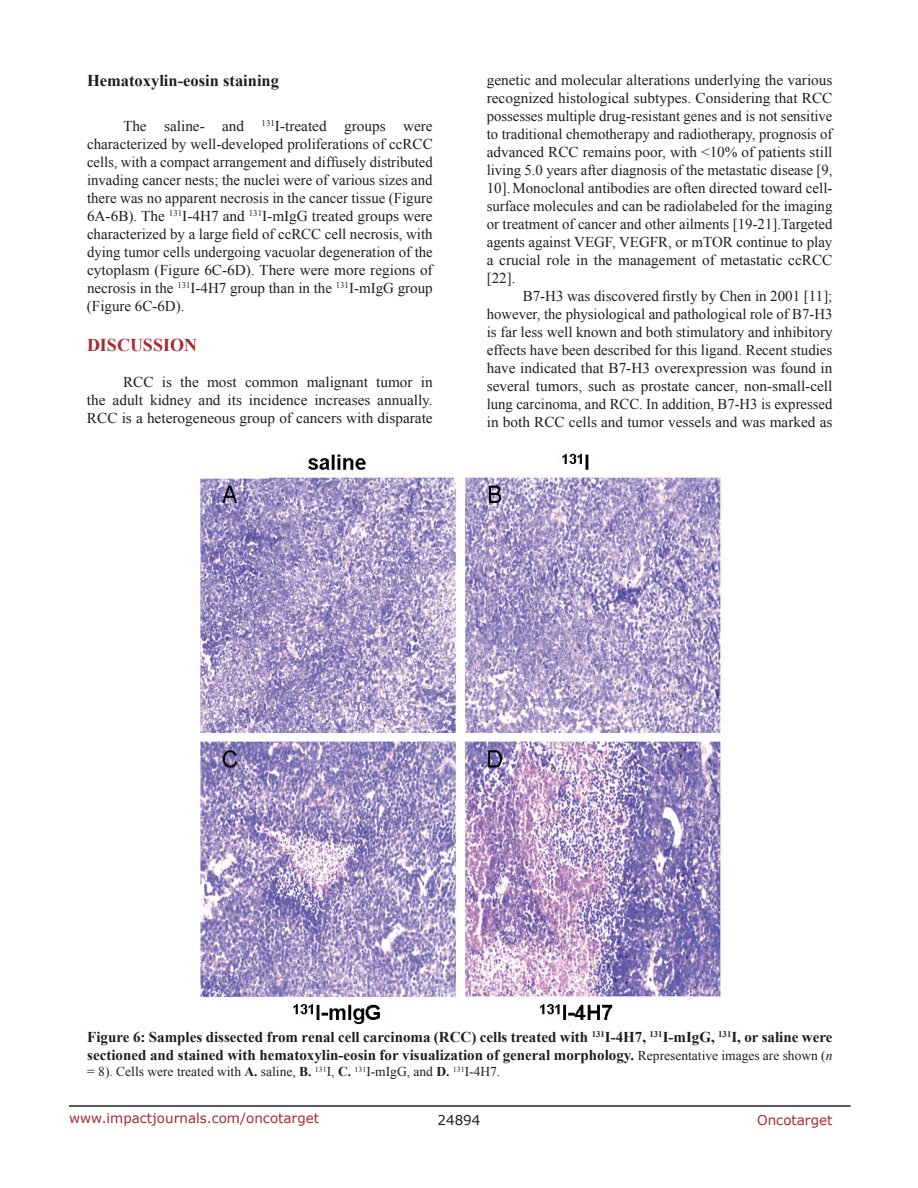
<style>
.page{position:relative;width:918px;height:1188px;background:#fff}
.page>*{position:absolute;margin:0;border:0;box-sizing:border-box;transform-origin:0 0}
.t1{font:700 18px "Times New Roman";color:#ac2830}
.t2{font:700 16.5px "Times New Roman";color:#201d20}
.t3{font:15px/18px "Times New Roman";color:#201d20;text-align:justify}
.t4{font:700 15px/18px "Times New Roman";color:#201d20;text-align:right}
.t5{font:13.5px "Times New Roman";color:#201d20}
.t6{font:13.5px "Verdana";color:#ac2830}
.t7{font:13.5px "Verdana";color:#201d20}
.s1{font-weight:400;font-size:13.5px}
.s2{font-weight:400;font-style:italic;font-size:13.5px}
.s3{font-weight:700}
</style>
<div class="page">
<hr style="left:69px;top:1105px;width:781px;height:2px;background:#231f20">
<img style="left:200px;top:453px;width:521px;height:571px">
<p class="t2" style="left:87px;top:69px;width:194px">Hematoxylin-eosin staining</p>
<p class="t3" style="left:87px;top:117px;width:347px;text-indent:36px">The saline- and <sup>131</sup>I-treated groups were characterized by well-developed proliferations of ccRCC cells, with a compact arrangement and diffusely distributed invading cancer nests; the nuclei were of various sizes and there was no apparent necrosis in the cancer tissue (Figure 6A-6B). The <sup>131</sup>I-4H7 and <sup>131</sup>I-mIgG treated groups were characterized by a large field of ccRCC cell necrosis, with dying tumor cells undergoing vacuolar degeneration of the cytoplasm (Figure 6C-6D). There were more regions of necrosis in the <sup>131</sup>I-4H7 group than in the <sup>131</sup>I-mIgG group (Figure 6C-6D).</p>
<p class="t1" style="left:87px;top:332px;width:112px">Discussion</p>
<p class="t3" style="left:87px;top:373px;width:347px;text-indent:36px">RCC is the most common malignant tumor in the adult kidney and its incidence increases annually.<br>RCC is a heterogeneous group of cancers with disparate</p>
<p class="t3" style="left:487px;top:71px;width:347px">genetic and molecular alterations underlying the various recognized histological subtypes. Considering that RCC possesses multiple drug-resistant genes and is not sensitive to traditional chemotherapy and radiotherapy, prognosis of advanced RCC remains poor, with &lt;10% of patients still living 5.0 years after diagnosis of the metastatic disease [9, 10].Monoclonal antibodies are often directed toward cell&shy;surface molecules and can be radiolabeled for the imaging or treatment of cancer and other ailments [19-21].Targeted agents against VEGF, VEGFR, or mTOR continue to play a crucial role in the management of metastatic ccRCC [22].</p>
<p class="t3" style="left:487px;top:287px;width:347px;text-indent:36px">B7-H3 was discovered firstly by Chen in 2001 [11]; however, the physiological and pathological role of B7-H3 is far less well known and both stimulatory and inhibitory effects have been described for this ligand. Recent studies have indicated that B7-H3 overexpression was found in several tumors, such as prostate cancer, non-small-cell lung carcinoma, and RCC. In addition, B7-H3 is expressed in both RCC cells and tumor vessels and was marked as</p>
<p class="t4" style="left:87px;top:1027px;width:747px">) cells treated with <sup>131</sup>I-4H7, <sup>131</sup>I-mIgG, <sup>131</sup>I, or saline were<br>sectioned and stained with hematoxylin-eosin for visualization of general morphology. <span class="s1">Representative images are shown (</span><span class="s2">n</span></p>
<p class="t5" style="left:87px;top:1062px;width:415px">= 8). Cells were treated with <span class="s3">A.</span> saline, <span class="s3">B.</span> <sup>131</sup>I, <span class="s3">C.</span> <sup>131</sup>I-mIgG, and <span class="s3">D.</span> <sup>131</sup>I-4H7.</p>
<p class="t4" style="left:87px;top:1027px;width:364px">Figure 6: Samples dissected from renal cell carcinoma (RCC</p>
<p class="t6" style="left:69px;top:1109px;width:252px">www.impactjournals.com/oncotarget</p>
<p class="t7" style="left:438px;top:1111px;width:44px">24894</p>
<p class="t6" style="left:757px;top:1111px;width:77px">Oncotarget</p>
</div>
